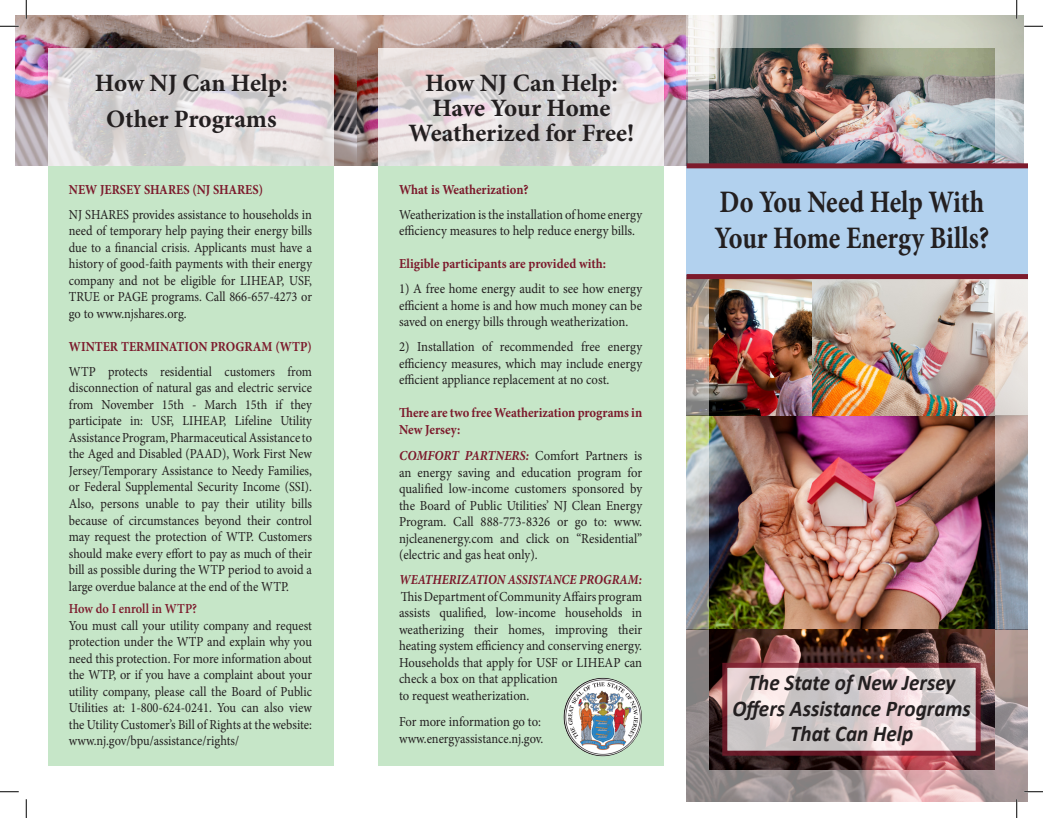
<style>
.page{position:relative;width:1043px;height:818px;background:#fff}
.page>*{position:absolute;margin:0;border:0;box-sizing:border-box;transform-origin:0 0}
.t1{font:700 31.25px "Minion Pro";letter-spacing:-.005em;color:#231f20;scale:.84 1}
.t2{font:700 25px "Minion Pro";letter-spacing:-.005em;color:#231f20}
.t3{font:italic 700 22.5px "Calibri";color:#231f20;scale:.94 1}
.t4{font:13.75px/16.5px "Minion Pro";color:#231f20;text-align:justify;scale:.9 1}
.t5{font:13.75px/16.5px "Minion Pro";color:#231f20;text-align:justify;scale:.92 1}
.t6{font:700 13.75px/16.5px "Minion Pro";color:#7c1a2c;scale:.92 1}
.t7{font:italic 700 13.75px "Minion Pro";color:#7c1a2c;scale:.89 1}
.t8{font:700 13.75px "Minion Pro";color:#7c1a2c;scale:.9 1}
.t9{font:600 13.75px "Minion Pro";color:#7c1a2c;scale:.9 1}
.s1{font-weight:700;color:#7c1a2c}
.s2{font-weight:700;font-style:italic;color:#7c1a2c}
</style>
<div class="page">
<div style="left:49px;top:153px;width:285px;height:612px;background:#c6e6c8"></div>
<div style="left:379px;top:153px;width:285px;height:612px;background:#c6e6c8"></div>
<img style="left:15px;top:15px;width:1008px;height:151px">
<img style="left:686px;top:279px;width:342px;height:522px">
<img style="left:709px;top:279px;width:285px;height:490px">
<img style="left:709px;top:49px;width:285px;height:114px">
<div style="left:686px;top:164px;width:342px;height:112px;background:#b2d1ee"></div>
<svg style="left:722px;top:662px;width:258px;height:93px;background:#cbb6b9"></svg>
<img style="left:379px;top:49px;width:285px;height:117px">
<img style="left:563px;top:677px;width:79px;height:79px;border-radius:39px">
<img style="left:48px;top:49px;width:285px;height:117px">
<div style="left:686px;top:163px;width:342px;height:5px;background:#7c1a2c"></div>
<div style="left:686px;top:274px;width:342px;height:5px;background:#7c1a2c"></div>
<svg style="left:0;top:25px;width:19px;height:2px"></svg>
<svg style="left:1024px;top:25px;width:18px;height:2px"></svg>
<svg style="left:0;top:791px;width:19px;height:1px"></svg>
<svg style="left:1024px;top:790px;width:18px;height:2px"></svg>
<svg style="left:25px;top:0;width:2px;height:19px"></svg>
<svg style="left:25px;top:799px;width:2px;height:19px"></svg>
<svg style="left:1015px;top:0;width:2px;height:19px"></svg>
<svg style="left:1015px;top:799px;width:2px;height:19px"></svg>
<p class="t2" style="left:95px;top:65px;width:194px">How NJ Can Help:</p>
<p class="t2" style="left:106px;top:101px;width:172px">Other Programs</p>
<p class="t8" style="left:69px;top:180px;width:217px">NEW JERSEY SHARES (NJ SHARES)</p>
<p class="t4" style="left:69px;top:206px;width:272px">NJ SHARES provides assistance to households in need of temporary help paying their energy bills due to a financial crisis. Applicants must have a history of good-faith payments with their energy company and not be eligible for LIHEAP, USF, TRUE or PAGE programs. Call 866-657-4273 or go to www.njshares.org.</p>
<p class="t4" style="left:69px;top:334px;width:272px;line-height:25px"><span class="s1">WINTER TERMINATION PROGRAM (WTP)<br></span>WTP protects residential customers from</p>
<p class="t4" style="left:69px;top:380px;width:272px">disconnection of natural gas and electric service from November 15th - March 15th if they participate in: USF, LIHEAP, Lifeline Utility Assistance Program, Pharmaceutical Assistance to the Aged and Disabled (PAAD), Work First New Jersey/Temporary Assistance to Needy Families, or Federal Supplemental Security Income (SSI).<br>Also, persons unable to pay their utility bills because of circumstances beyond their control may request the protection of WTP. Customers should make every effort to pay as much of their bill as possible during the WTP period to avoid a large overdue balance at the end of the WTP.</p>
<p class="t9" style="left:69px;top:599px;width:144px">How do I enroll in WTP?</p>
<p class="t4" style="left:69px;top:617px;width:272px">You must call your utility company and request protection under the WTP and explain why you need this protection. For more information about the WTP, or if you have a complaint about your utility company, please call the Board of Public Utilities at: 1-800-624-0241. You can also view the Utility Customer’s Bill of Rights at the website: www.nj.gov/bpu/assistance/rights/</p>
<p class="t2" style="left:425px;top:65px;width:194px">How NJ Can Help:</p>
<p class="t2" style="left:432px;top:90px;width:180px">Have Your Home</p>
<p class="t2" style="left:408px;top:115px;width:227px">Weatherized for Free!</p>
<p class="t6" style="left:399px;top:181px;width:142px">What is Weatherization?</p>
<p class="t5" style="left:399px;top:206px;width:266px">Weatherization is the installation of home energy efficiency measures to help reduce energy bills.</p>
<p class="t6" style="left:399px;top:255px;width:226px">Eligible participants are provided with:</p>
<p class="t5" style="left:399px;top:281px;width:266px">1) A free home energy audit to see how energy efficient a home is and how much money can be saved on energy bills through weatherization.</p>
<p class="t5" style="left:399px;top:339px;width:266px">2) Installation of recommended free energy efficiency measures, which may include energy efficient appliance replacement at no cost.</p>
<p class="t6" style="left:399px;top:404px;width:266px">There are two free Weatherization programs in<br>New Jersey:</p>
<p class="t5" style="left:399px;top:447px;width:266px"><span class="s2">COMFORT PARTNERS:</span> Comfort Partners is an energy saving and education program for qualified low-income customers sponsored by the Board of Public Utilities’ NJ Clean Energy Program. Call 888-773-8326 or go to: www. njcleanenergy.com and click on “Residential” (electric and gas heat only).</p>
<p class="t7" style="left:399px;top:570px;width:274px">WEATHERIZATION ASSISTANCE PROGRAM:</p>
<p class="t5" style="left:399px;top:588px;width:266px;text-align:left">This Department of Community Affairs program assists qualified, low-income households in weatherizing their homes, improving their heating system efficiency and conserving energy.<br>Households that apply for USF or LIHEAP can check a box on that application<br>to request weatherization.</p>
<p class="t5" style="left:399px;top:713px;width:156px">For more information go to:</p>
<p class="t4" style="left:399px;top:730px;width:162px">www.energyassistance.nj.gov.</p>
<p class="t1" style="left:719px;top:180px;width:316px">Do You Need Help With</p>
<p class="t1" style="left:714px;top:216px;width:329px">Your Home Energy Bills?</p>
<p class="t3" style="left:747px;top:668px;width:222px">The State of New Jersey</p>
<p class="t3" style="left:732px;top:693px;width:255px">Offers Assistance Programs</p>
<p class="t3" style="left:790px;top:718px;width:132px">That Can Help</p>
</div>
